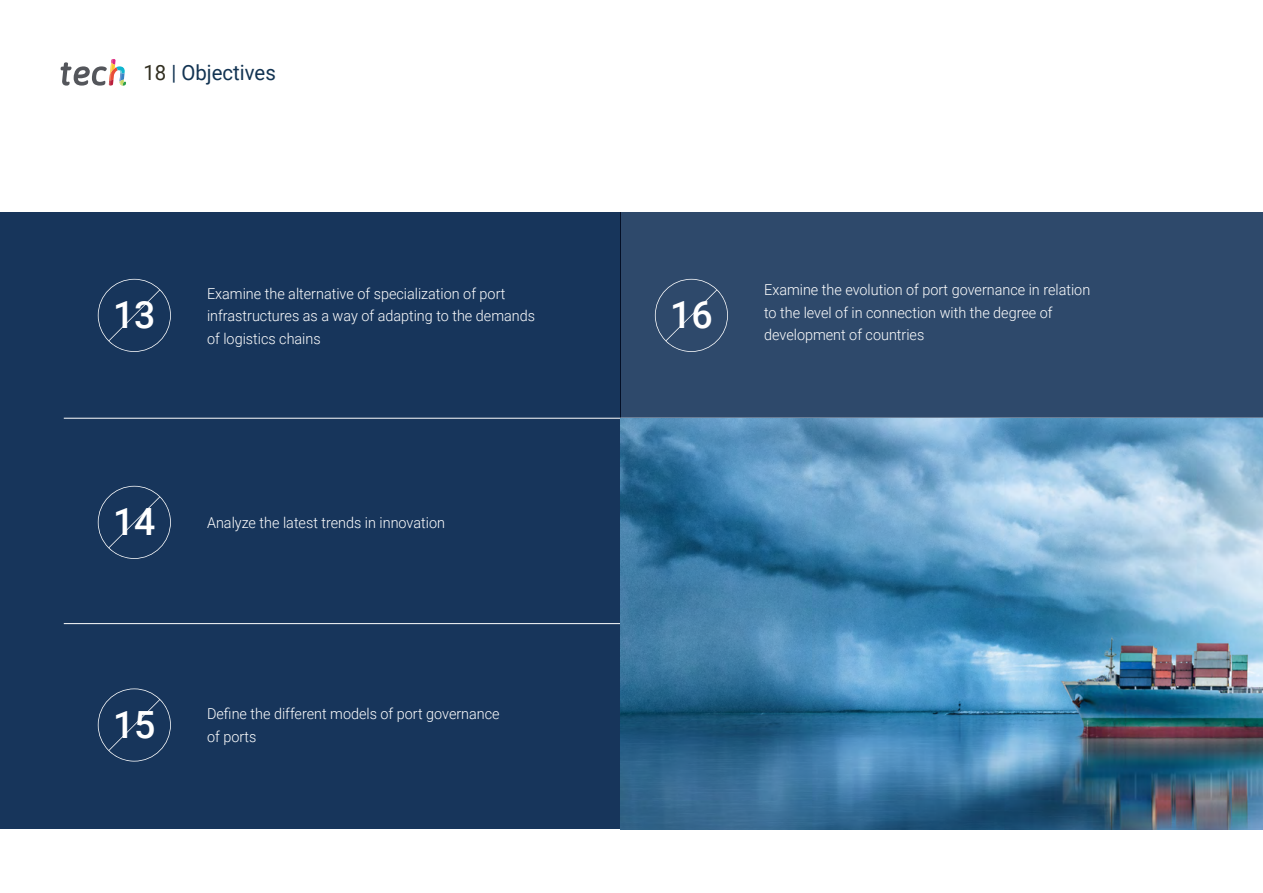
<style>
.page{position:relative;width:1263px;height:893px;background:#fff}
.page>*{position:absolute;margin:0;border:0;box-sizing:border-box;transform-origin:0 0}
.t1{font:500 37.5px "Roboto";color:#fff}
.t2{font:21px "Roboto";color:#123352}
.t3{font:300 15px/22.5px "Roboto";color:#fff;scale:.96 1}
.s1{color:#312e20}
</style>
<div class="page">
<div style="left:0;top:213px;width:621px;height:616px;background:#17355b"></div>
<div style="left:621px;top:213px;width:642px;height:616px;background:#2e496b"></div>
<svg style="left:98px;top:279px;width:73px;height:73px"></svg>
<svg style="left:98px;top:486px;width:73px;height:73px"></svg>
<svg style="left:98px;top:688px;width:73px;height:73px"></svg>
<svg style="left:655px;top:279px;width:73px;height:73px"></svg>
<hr style="left:64px;top:418px;width:1199px;height:1px;background:#fff">
<hr style="left:64px;top:623px;width:1199px;height:1px;background:#fff">
<img style="left:621px;top:418px;width:642px;height:411px">
<svg style="left:61px;top:59px;width:65px;height:27px"></svg>
<h2 class="t2" style="left:144px;top:57px;width:134px"><span class="s1">18</span> | Objectives</h2>
<h1 class="t1" style="left:113px;top:288px;width:44px">13</h1>
<p class="t3" style="left:207px;top:281px;width:343px">Examine the alternative of specialization of port infrastructures as a way of adapting to the demands of logistics chains</p>
<h1 class="t1" style="left:113px;top:495px;width:44px">14</h1>
<p class="t3" style="left:207px;top:511px;width:249px">Analyze the latest trends in innovation</p>
<h1 class="t1" style="left:113px;top:698px;width:44px">15</h1>
<p class="t3" style="left:207px;top:702px;width:306px">Define the different models of port governance of ports</p>
<h1 class="t1" style="left:670px;top:288px;width:44px">16</h1>
<p class="t3" style="left:764px;top:278px;width:341px">Examine the evolution of port governance in relation to the level of in connection with the degree of development of countries</p>
</div>
